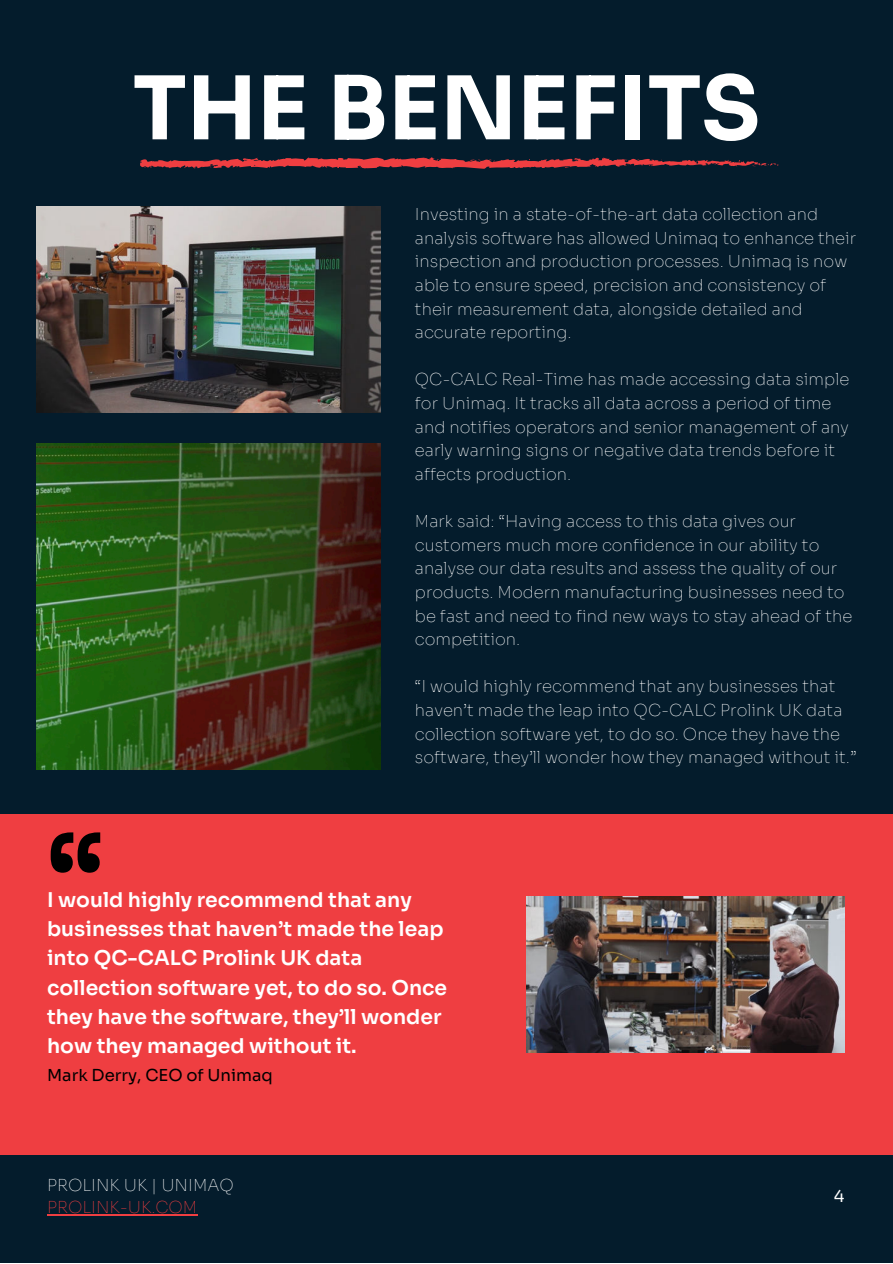
<style>
.page{position:relative;width:893px;height:1264px;background:#fff}
.page>*{position:absolute;margin:0;border:0;box-sizing:border-box;transform-origin:0 0}
.t1{font:700 114.3px "Sora";color:#000}
.t2{font:700 87.6px "Sora";color:#fff}
.t3{font:600 20.25px/29.2px "Sora";color:#fff}
.t4{font:100 16.5px/23.5px "Sora";color:#fff}
.t5{font:16.5px "Sora";color:#000}
.t6{font:100 16.5px "Sora";color:#ef3e41}
.t7{font:16.5px "Sora";color:#fff}
</style>
<div class="page">
<div style="left:0;top:0;width:892px;height:1262px;background:#041c2c"></div>
<div style="left:0;top:814px;width:892px;height:340px;background:#ef3e41"></div>
<svg style="left:140px;top:157px;width:638px;height:12px"></svg>
<img style="left:37px;top:443px;width:344px;height:326px">
<img style="left:37px;top:206px;width:344px;height:206px">
<img style="left:527px;top:896px;width:317px;height:156px">
<hr style="left:47px;top:1214px;width:150px;height:1px;background:#ef3e41">
<h2 class="t2" style="left:133px;top:36px;width:629px">THE BENEFITS</h2>
<h1 class="t1" style="left:47px;top:782px;width:59px">“</h1>
<p class="t4" style="left:415px;top:201px;width:443px">Investing in a state-of-the-art data collection and analysis software has allowed Unimaq to enhance their inspection and production processes. Unimaq is now able to ensure speed, precision and consistency of their measurement data, alongside detailed and accurate reporting.</p>
<p class="t4" style="left:415px;top:366px;width:436px">QC-CALC Real-Time has made accessing data simple for Unimaq. It tracks all data across a period of time and notifies operators and senior management of any early warning signs or negative data trends before it affects production.</p>
<p class="t4" style="left:415px;top:508px;width:439px">Mark said: “Having access to this data gives our customers much more confidence in our ability to analyse our data results and assess the quality of our products. Modern manufacturing businesses need to be fast and need to find new ways to stay ahead of the competition.</p>
<p class="t4" style="left:415px;top:673px;width:443px">“I would highly recommend that any businesses that haven’t made the leap into QC-CALC Prolink UK data collection software yet, to do so. Once they have the software, they’ll wonder how they managed without it.”</p>
<p class="t3" style="left:47px;top:883px;width:401px">I woul d highly recommend that any businesses that haven’t made the leap into QC-CALC Prolink UK data collection software yet, to do so. Once they have the software, they’ll wonder how they managed without it.</p>
<p class="t5" style="left:47px;top:1061px;width:227px">Mark Derry, CEO of Unimaq</p>
<p class="t4" style="left:47px;top:1171px;width:188px">PROLINK UK | UNIMAQ</p>
<p class="t6" style="left:47px;top:1193px;width:152px">PROLINK-UK.COM</p>
<p class="t7" style="left:833px;top:1182px;width:12px">4</p>
</div>
